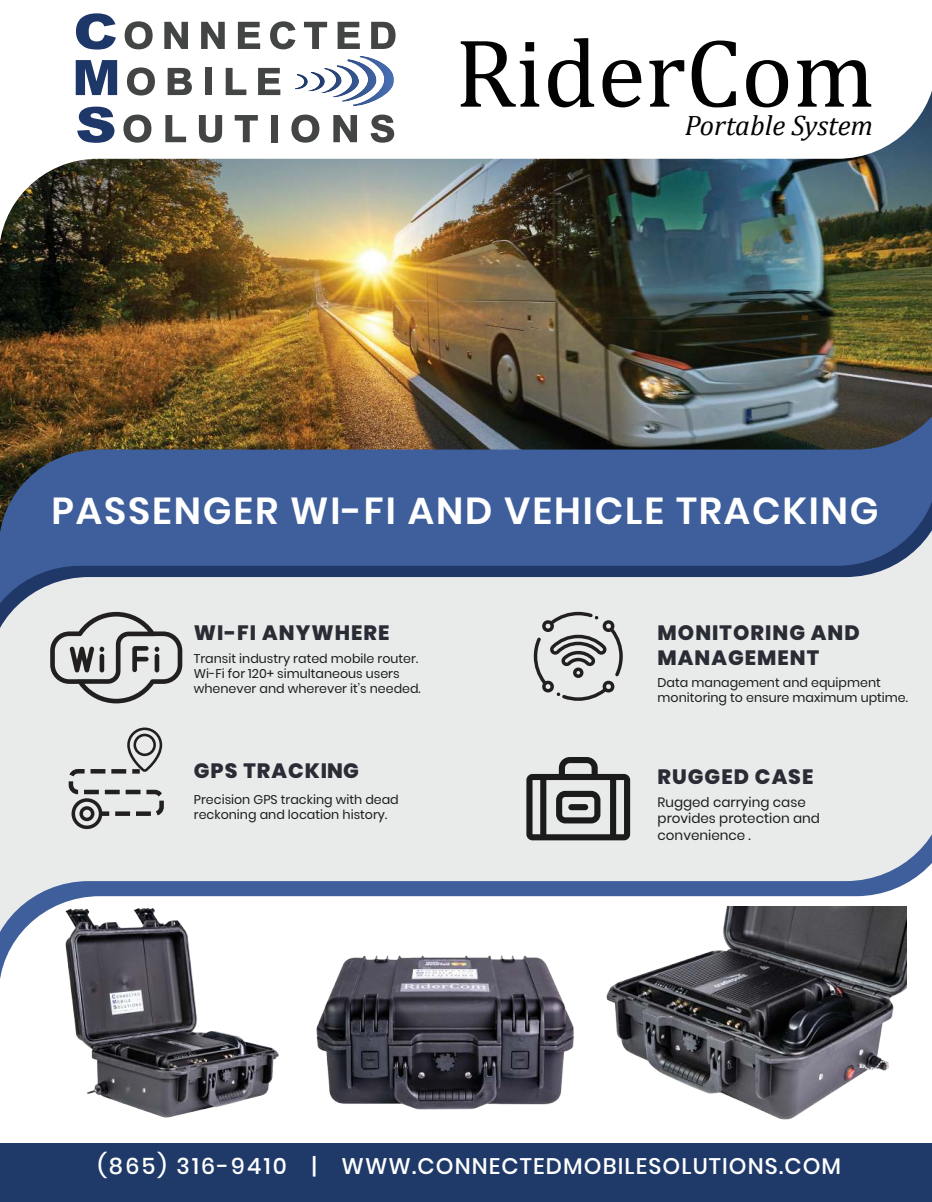
<style>
.page{position:relative;width:932px;height:1202px;background:#fff}
.page>*{position:absolute;margin:0;border:0;box-sizing:border-box;transform-origin:0 0}
.t1{font:97.95px "Cambria";color:#020203}
.t2{font:600 37.5px "Poppins";letter-spacing:.05em;color:#fff}
.t3{font:italic 28.2px "Cambria";color:#020203}
.t4{font:500 22.5px "Poppins";letter-spacing:.05em;color:#fff}
.t5{font:800 20.7px/24.9px "Poppins";letter-spacing:.05em;color:#292c34}
.t6{font:13.5px/16.2px "Poppins";color:#1b1b1b}
.t7{font:12.6px/15.1px "Poppins";color:#1b1b1b}
</style>
<div class="page">
<img style="left:606px;top:994px;width:292px;height:126px">
<img style="left:1px;top:257px;width:930px;height:95px">
<img style="left:0;top:352px;width:932px;height:642px">
<div style="left:0;top:468px;width:932px;height:11px;background:#3e5f9b"></div>
<svg style="left:0;top:479px;width:932px;height:500px;fill:#e9ebeb"></svg>
<div style="left:0;top:1143px;width:932px;height:59px;background:#1f3a68"></div>
<svg style="left:526px;top:757px;width:104px;height:83px"></svg>
<div style="left:568px;top:804px;width:20px;height:6px;background:#1b1b1b;border-radius:3px"></div>
<img style="left:0;top:21px;width:932px;height:236px">
<img style="left:1px;top:898px;width:346px;height:220px">
<img style="left:281px;top:920px;width:324px;height:198px">
<svg style="left:533px;top:612px;width:89px;height:89px"></svg>
<svg style="left:76px;top:13px;width:40px;height:37px"></svg>
<svg style="left:125px;top:21px;width:28px;height:28px"></svg>
<svg style="left:164px;top:22px;width:24px;height:27px"></svg>
<svg style="left:201px;top:22px;width:24px;height:27px"></svg>
<svg style="left:238px;top:22px;width:22px;height:27px"></svg>
<svg style="left:270px;top:21px;width:25px;height:28px"></svg>
<svg style="left:304px;top:22px;width:23px;height:27px"></svg>
<svg style="left:337px;top:22px;width:23px;height:27px"></svg>
<svg style="left:371px;top:22px;width:24px;height:27px"></svg>
<svg style="left:76px;top:60px;width:41px;height:35px"></svg>
<svg style="left:127px;top:67px;width:28px;height:28px"></svg>
<svg style="left:168px;top:68px;width:24px;height:27px"></svg>
<div style="left:205px;top:68px;width:6px;height:27px;background:#434444"></div>
<svg style="left:226px;top:68px;width:20px;height:27px"></svg>
<svg style="left:258px;top:68px;width:22px;height:27px"></svg>
<svg style="left:77px;top:107px;width:37px;height:36px"></svg>
<svg style="left:123px;top:115px;width:28px;height:28px"></svg>
<svg style="left:165px;top:115px;width:21px;height:27px"></svg>
<svg style="left:199px;top:115px;width:23px;height:28px"></svg>
<svg style="left:235px;top:115px;width:23px;height:27px"></svg>
<div style="left:270px;top:115px;width:7px;height:27px;background:#434444"></div>
<svg style="left:291px;top:115px;width:28px;height:28px"></svg>
<svg style="left:333px;top:115px;width:24px;height:27px"></svg>
<svg style="left:370px;top:115px;width:24px;height:28px"></svg>
<img style="left:295px;top:74px;width:13px;height:15px">
<img style="left:308px;top:72px;width:13px;height:19px">
<img style="left:321px;top:68px;width:12px;height:25px">
<img style="left:333px;top:65px;width:9px;height:32px">
<img style="left:342px;top:59px;width:11px;height:43px">
<img style="left:353px;top:56px;width:41px;height:50px">
<svg style="left:50px;top:612px;width:132px;height:91px"></svg>
<svg style="left:66px;top:727px;width:100px;height:103px"></svg>
<h1 class="t1" style="left:455px;top:16px;width:421px">RiderCom</h1>
<h3 class="t3" style="left:684px;top:115px;width:190px">Portable System</h3>
<h2 class="t2" style="left:51px;top:494px;width:828px">PASSENGER WI-FI AND VEHICLE TRACKING</h2>
<h3 class="t5" style="left:194px;top:620px;width:197px">WI-FI ANYWHERE</h3>
<p class="t7" style="left:194px;top:650px;width:228px">Transit industry rated mobile router.<br>Wi-Fi for 120+ simultaneous users whenever and wherever it’s needed.</p>
<h3 class="t5" style="left:194px;top:758px;width:166px">GPS TRACKING</h3>
<p class="t7" style="left:194px;top:792px;width:206px">Precision GPS tracking with dead reckoning and location history.</p>
<h3 class="t5" style="left:657px;top:620px;width:204px">MONITORING AND<br>MANAGEMENT</h3>
<p class="t7" style="left:657px;top:674px;width:252px">Data management and equipment monitoring to ensure maximum uptime.</p>
<h3 class="t5" style="left:657px;top:764px;width:157px">RUGGED CASE</h3>
<p class="t6" style="left:657px;top:794px;width:164px">Rugged carrying case provides protection and convenience .</p>
<h3 class="t4" style="left:98px;top:1151px;width:744px">(865) 316-9410 | WWW.CONNECTEDMOBILESOLUTIONS.COM</h3>
</div>
